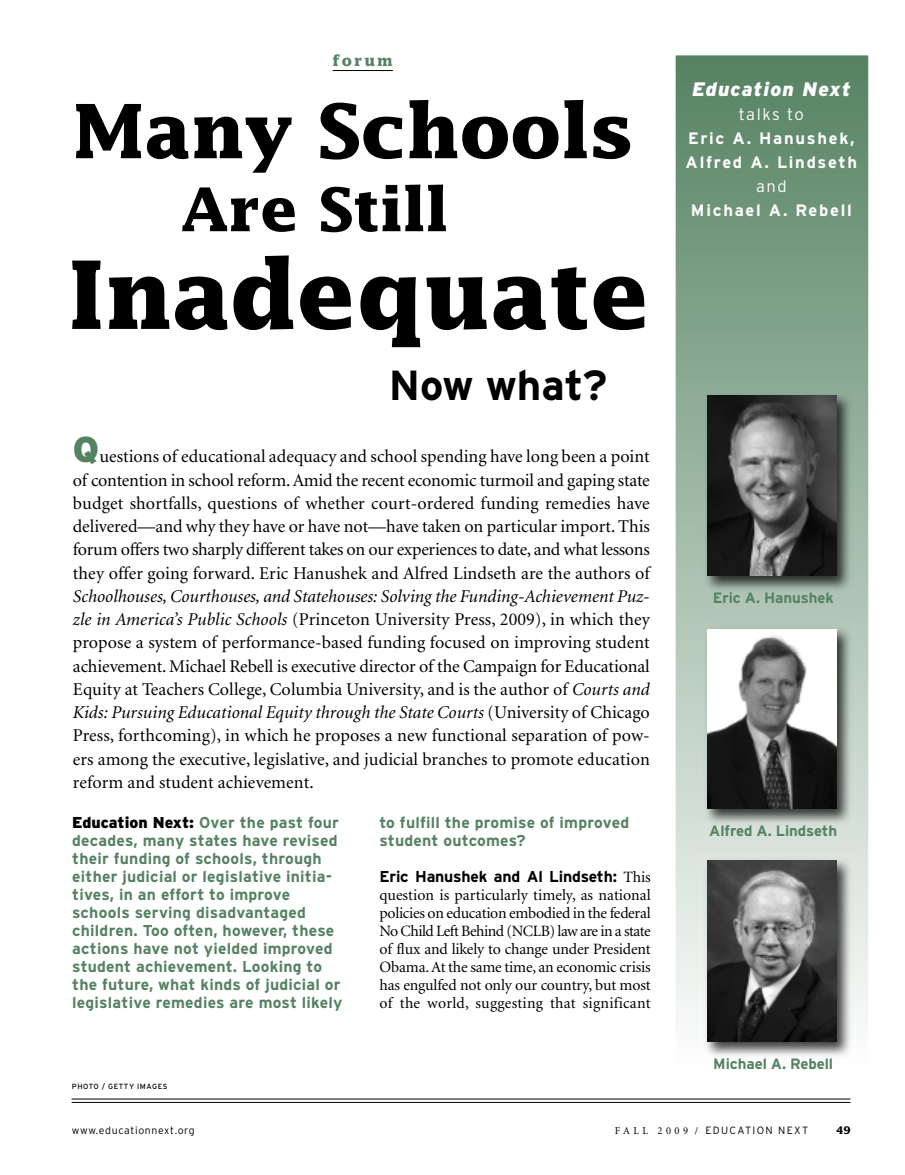
<style>
.page{position:relative;width:905px;height:1175px;background:#fff}
.page>*{position:absolute;margin:0;border:0;box-sizing:border-box;transform-origin:0 0}
.t1{font:700 94.5px "Lucida";letter-spacing:-.005em;color:#000}
.t2{font:700 75px "Lucida";letter-spacing:-.005em;color:#000}
.t3{font:700 60px "Lucida";letter-spacing:-.005em;color:#000}
.t4{font:700 42px "Interstate";color:#000}
.t5{font:italic 900 19.5px "Interstate";letter-spacing:.055em;color:#fff}
.t6{font:18px/23.2px "Minion";letter-spacing:.005em;color:#000;text-align:justify}
.t7{font:700 16.5px/24px "Interstate";letter-spacing:.105em;color:#fff}
.t8{font:300 16.5px "Interstate";letter-spacing:.095em;color:#fff}
.t9{font:700 15.75px/18px "Interstate";letter-spacing:.015em;color:#558262}
.t10{font:15.75px/18px "Minion";letter-spacing:.015em;color:#000;text-align:justify}
.t11{font:700 15.75px "Interstate";letter-spacing:-.015em;color:#000}
.t12{font:700 15px "Interstate";letter-spacing:-.005em;color:#558262}
.t13{font:700 15px "Lucida";letter-spacing:.135em;color:#558262}
.t14{font:300 10.5px "Interstate";letter-spacing:.13em;color:#000}
.t15{font:300 10.5px "Interstate";letter-spacing:.065em;color:#000}
.t16{font:700 10.5px "Lucida";color:#000}
.t17{font:7.5px "Interstate";letter-spacing:.065em;color:#000}
.s1{font-family:"Interstate";font-weight:900;font-size:36px;color:#558262}
.s2{font-style:italic}
.s3{font-weight:900;color:#000}
.s4{font-family:"Minion";font-weight:400}
</style>
<div class="page">
<div style="left:675px;top:55px;width:193px;height:1015px;background:linear-gradient(to bottom,#558261,#fefefe)"></div>
<div style="left:674px;top:54px;width:195px;height:1017px;border:1px solid #fff"></div>
<hr style="left:72px;top:1102px;width:778px;height:1px;background:#000">
<hr style="left:72px;top:1098px;width:778px;height:1px;background:#000">
<hr style="left:332px;top:70px;width:61px;height:1px;background:#000">
<img style="left:700px;top:621px;width:156px;height:207px">
<img style="left:707px;top:629px;width:129px;height:179px">
<img style="left:700px;top:854px;width:156px;height:207px">
<img style="left:707px;top:860px;width:129px;height:181px">
<img style="left:700px;top:388px;width:156px;height:207px">
<img style="left:707px;top:395px;width:129px;height:180px">
<p class="t13" style="left:332px;top:52px;width:62px">forum</p>
<h2 class="t2" style="left:72px;top:88px;width:562px">Many Schools</h2>
<h3 class="t3" style="left:180px;top:175px;width:270px">Are Still</h3>
<h1 class="t1" style="left:68px;top:241px;width:585px">Inadequate</h1>
<h3 class="t4" style="left:388px;top:361px;width:220px">Now what?</h3>
<p class="t6" style="left:73px;top:446px;width:578px"><span class="s1">Q</span>uestions of educational adequacy and school spending have long been a point of contention in school reform.Amid the recent economic turmoil and gaping state budget shortfalls, questions of whether court-ordered funding remedies have delivered—and why they have or have not—have taken on particular import. This forum offers two sharply different takes on our experiences to date, and what lessons they offer going forward. Eric Hanushek and Alfred Lindseth are the authors of</p>
<p class="t6" style="left:73px;top:586px;width:578px"><span class="s2">Schoolhouses, Courthouses, and Statehouses: Solving the Funding-Achievement Puz&shy;zle in America’s Public Schools</span> (Princeton University Press, 2009), in which they propose a system of performance-based funding focused on improving student achievement. Michael Rebell is executive director of the Campaign for Educational Equity at Teachers College, Columbia University, and is the author of <span class="s2">Courts and Kids: Pursuing Educational Equity through the State Courts</span> (University of Chicago Press, forthcoming), in which he proposes a new functional separation of pow&shy;ers among the executive, legislative, and judicial branches to promote education reform and student achievement.</p>
<p class="t9" style="left:72px;top:814px;width:272px"><span class="s3">Education Next:</span> Over the past four decades, many states have revised their funding of schools, through either judicial or legislative initia&shy;tives, in an effort to improve schools serving disadvantaged children. Too often, however, these actions have not yielded improved student achievement. Looking to the future, what kinds of judicial or legislative remedies are most likely</p>
<p class="t9" style="left:379px;top:814px;width:251px">to fulfill the promise of improved student outcomes?</p>
<p class="t11" style="left:379px;top:867px;width:273px">Eric Hanushek and Al Lindseth: <span class="s4">This</span></p>
<p class="t10" style="left:379px;top:887px;width:273px">question is particularly timely, as national policies on education embodied in the federal No Child Left Behind (NCLB) law are in a state of flux and likely to change under President Obama.At the same time, an economic crisis has engulfed not only our country, but most of the world, suggesting that significant</p>
<p class="t17" style="left:72px;top:1081px;width:97px">PHOTO / GETTY IMAGES</p>
<p class="t5" style="left:692px;top:78px;width:160px">Education Next</p>
<p class="t8" style="left:738px;top:105px;width:67px">talks to</p>
<p class="t7" style="left:685px;top:127px;width:173px">Eric A. Hanushek,<br>Alfred A. Lindseth</p>
<p class="t8" style="left:756px;top:177px;width:32px">and</p>
<p class="t7" style="left:691px;top:199px;width:162px">Michael A. Rebell</p>
<p class="t12" style="left:712px;top:588px;width:122px">Eric A. Hanushek</p>
<p class="t12" style="left:709px;top:822px;width:129px">Alfred A. Lindseth</p>
<p class="t12" style="left:713px;top:1055px;width:121px">Michael A. Rebell</p>
<p class="t15" style="left:72px;top:1124px;width:125px">www.educationnext.org</p>
<p class="t14" style="left:614px;top:1124px;width:195px"><span class="s4">F A L L 2 0 0 9 /</span> EDUCATION NEXT</p>
<p class="t16" style="left:836px;top:1124px;width:16px">49</p>
</div>
